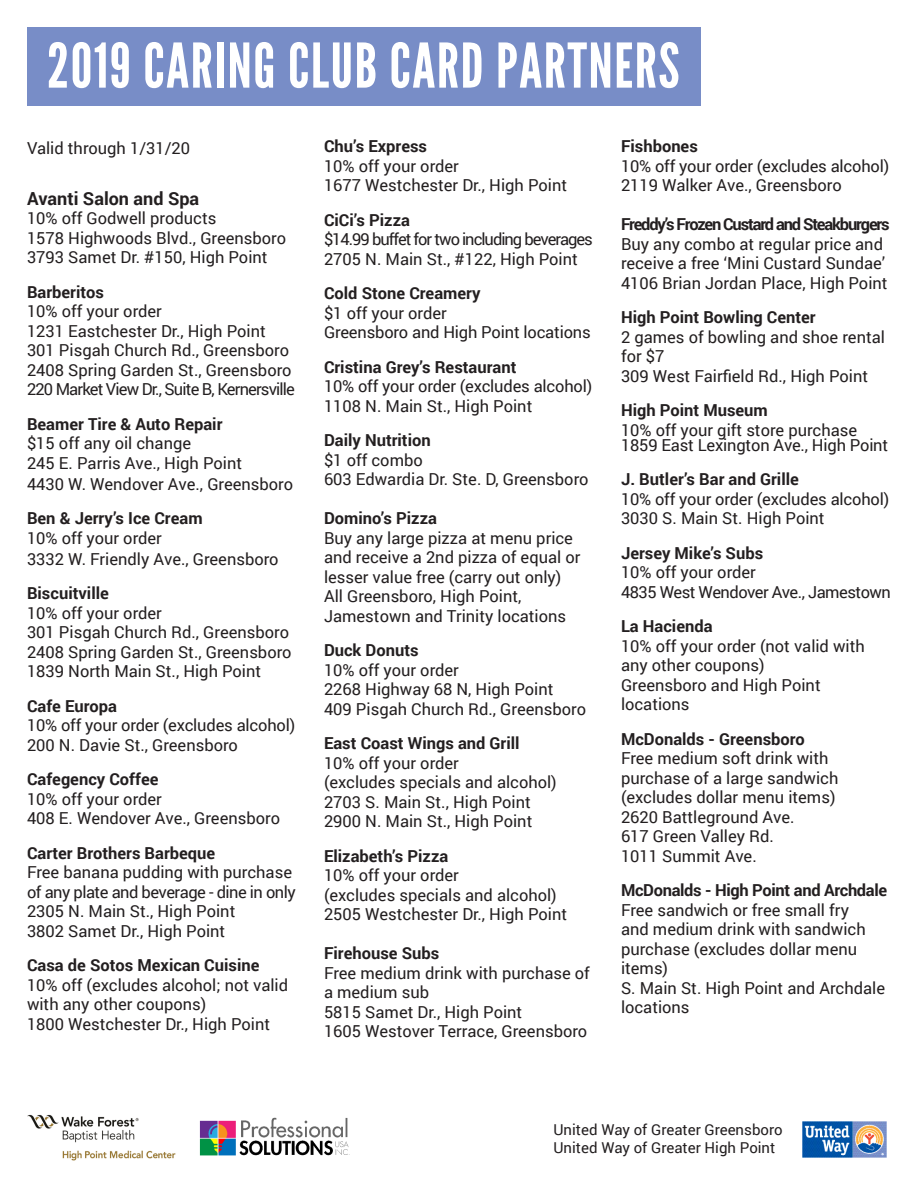
<style>
.page{position:relative;width:918px;height:1188px;background:#fff}
.page>*{position:absolute;margin:0;border:0;box-sizing:border-box;transform-origin:0 0}
.t1{font:61.5px "League Gothic";letter-spacing:.025em;color:#fff}
.t2{font:700 18px "Roboto";color:#231f20}
.t3{font:16.5px/19.5px "Roboto";color:#231f20}
.t4{font:700 16.5px "Roboto";color:#231f20}
.t5{font:16.5px/34.5px "Roboto";letter-spacing:-.05em;color:#231f20}
.t6{font:16.5px "Roboto";letter-spacing:-.06em;color:#231f20}
.t7{font:700 16.5px "Roboto";letter-spacing:-.07em;color:#231f20}
.t8{font:16.5px "Roboto";letter-spacing:-.03em;color:#231f20}
.t9{font:700 16.5px "Roboto";letter-spacing:-.02em;color:#231f20}
.t10{font:15px "Roboto";color:#231f20}
.s1{font-weight:700}
</style>
<div class="page">
<div style="left:27px;top:27px;width:673px;height:78px;background:#788dc7"></div>
<img style="left:200px;top:1117px;width:150px;height:39px">
<img style="left:27px;top:1114px;width:149px;height:47px">
<img style="left:802px;top:1121px;width:85px;height:37px">
<p class="t1" style="left:47px;top:29px;width:634px">2019 CARING CLUB CARD PARTNERS</p>
<p class="t3" style="left:27px;top:138px;width:165px">Valid through 1/31/20</p>
<p class="t2" style="left:27px;top:186px;width:174px">Avanti Salon and Spa</p>
<p class="t3" style="left:27px;top:208px;width:191px">10% off Godwell products</p>
<p class="t3" style="left:27px;top:228px;width:261px">1578 Highwoods Blvd., Greensboro<br>3793 Samet Dr. #150, High Point</p>
<p class="t3" style="left:27px;top:282px;width:136px"><span class="s1">Barberitos<br></span>10% off your order</p>
<p class="t3" style="left:27px;top:321px;width:240px">1231 Eastchester Dr., High Point</p>
<p class="t3" style="left:27px;top:340px;width:264px">301 Pisgah Church Rd., Greensboro</p>
<p class="t3" style="left:27px;top:360px;width:266px">2408 Spring Garden St., Greensboro</p>
<p class="t5" style="left:27px;top:372px;width:269px">220 Market View Dr., Suite B, Kernersville<br><span class="s1">Beamer Tire &amp; Auto Repair</span></p>
<p class="t3" style="left:27px;top:433px;width:166px">$15 off any oil change</p>
<p class="t3" style="left:27px;top:453px;width:217px">245 E. Parris Ave., High Point</p>
<p class="t3" style="left:27px;top:466px;width:268px;line-height:34.5px">4430 W. Wendover Ave., Greensboro<br><span class="s1">Ben &amp; Jerry’s Ice Cream</span></p>
<p class="t3" style="left:27px;top:528px;width:136px">10% off your order</p>
<p class="t3" style="left:27px;top:541px;width:253px;line-height:34.5px">3332 W. Friendly Ave., Greensboro<br><span class="s1">Biscuitville</span></p>
<p class="t3" style="left:27px;top:603px;width:136px">10% off your order</p>
<p class="t3" style="left:27px;top:622px;width:264px">301 Pisgah Church Rd., Greensboro</p>
<p class="t3" style="left:27px;top:642px;width:266px">2408 Spring Garden St., Greensboro</p>
<p class="t3" style="left:27px;top:654px;width:236px;line-height:34.5px">1839 North Main St., High Point<br><span class="s1">Cafe Europa</span></p>
<p class="t3" style="left:27px;top:715px;width:270px">10% off your order (excludes alcohol)</p>
<p class="t3" style="left:27px;top:727px;width:212px;line-height:34.5px">200 N. Davie St., Greensboro<br><span class="s1">Cafegency Coffee</span></p>
<p class="t3" style="left:27px;top:789px;width:136px">10% off your order</p>
<p class="t3" style="left:27px;top:801px;width:255px;line-height:34.5px">408 E. Wendover Ave., Greensboro<br><span class="s1">Carter Brothers Barbeque</span></p>
<p class="t3" style="left:27px;top:862px;width:270px">Free banana pudding with purchase of any plate and beverage - dine in only</p>
<p class="t3" style="left:27px;top:901px;width:210px">2305 N. Main St., High Point</p>
<p class="t3" style="left:27px;top:921px;width:200px">3802 Samet Dr., High Point</p>
<p class="t4" style="left:27px;top:954px;width:234px">Casa de Sotos Mexican Cuisine</p>
<p class="t3" style="left:27px;top:975px;width:263px">10% off (excludes alcohol; not valid with any other coupons)</p>
<p class="t3" style="left:27px;top:1014px;width:245px">1800 Westchester Dr., High Point</p>
<p class="t4" style="left:324px;top:135px;width:105px">Chu’s Express</p>
<p class="t3" style="left:324px;top:156px;width:136px">10% off your order</p>
<p class="t3" style="left:324px;top:175px;width:245px">1677 Westchester Dr., High Point</p>
<p class="t4" style="left:324px;top:208px;width:87px">CiCi’s Pizza</p>
<p class="t6" style="left:324px;top:228px;width:270px">$14.99 buffet for two including beverages</p>
<p class="t3" style="left:324px;top:249px;width:255px">2705 N. Main St., #122, High Point</p>
<p class="t4" style="left:324px;top:282px;width:158px">Cold Stone Creamery</p>
<p class="t3" style="left:324px;top:303px;width:124px">$1 off your order</p>
<p class="t3" style="left:324px;top:322px;width:268px">Greensboro and High Point locations</p>
<p class="t4" style="left:324px;top:355px;width:194px">Cristina Grey’s Restaurant</p>
<p class="t3" style="left:324px;top:376px;width:270px">10% off your order (excludes alcohol)</p>
<p class="t3" style="left:324px;top:396px;width:210px">1108 N. Main St., High Point</p>
<p class="t4" style="left:324px;top:429px;width:108px">Daily Nutrition</p>
<p class="t3" style="left:324px;top:450px;width:100px">$1 off combo</p>
<p class="t3" style="left:324px;top:469px;width:266px">603 Edwardia Dr. Ste. D, Greensboro</p>
<p class="t4" style="left:324px;top:507px;width:115px">Domino’s Pizza</p>
<p class="t3" style="left:324px;top:528px;width:258px">Buy any large pizza at menu price and receive a 2nd pizza of equal or lesser value free (carry out only)</p>
<p class="t3" style="left:324px;top:586px;width:199px">All Greensboro, High Point,</p>
<p class="t3" style="left:324px;top:606px;width:244px">Jamestown and Trinity locations</p>
<p class="t4" style="left:324px;top:639px;width:96px">Duck Donuts</p>
<p class="t3" style="left:324px;top:660px;width:136px">10% off your order</p>
<p class="t3" style="left:324px;top:679px;width:231px">2268 Highway 68 N, High Point</p>
<p class="t3" style="left:324px;top:699px;width:264px">409 Pisgah Church Rd., Greensboro</p>
<p class="t4" style="left:324px;top:732px;width:197px">East Coast Wings and Grill</p>
<p class="t3" style="left:324px;top:753px;width:136px">10% off your order</p>
<p class="t3" style="left:324px;top:772px;width:234px">(excludes specials and alcohol)</p>
<p class="t3" style="left:324px;top:792px;width:208px">2703 S. Main St., High Point</p>
<p class="t3" style="left:324px;top:811px;width:210px">2900 N. Main St., High Point</p>
<p class="t4" style="left:324px;top:844px;width:126px">Elizabeth’s Pizza</p>
<p class="t3" style="left:324px;top:865px;width:234px">10% off your order<br>(excludes specials and alcohol)</p>
<p class="t3" style="left:324px;top:904px;width:245px">2505 Westchester Dr., High Point</p>
<p class="t4" style="left:324px;top:942px;width:117px">Firehouse Subs</p>
<p class="t3" style="left:324px;top:963px;width:267px">Free medium drink with purchase of a medium sub</p>
<p class="t3" style="left:324px;top:1002px;width:200px">5815 Samet Dr., High Point</p>
<p class="t3" style="left:324px;top:1021px;width:265px">1605 Westover Terrace, Greensboro</p>
<p class="t4" style="left:621px;top:135px;width:78px">Fishbones</p>
<p class="t3" style="left:621px;top:156px;width:270px">10% off your order (excludes alcohol)</p>
<p class="t3" style="left:621px;top:175px;width:222px">2119 Walker Ave., Greensboro</p>
<p class="t7" style="left:621px;top:213px;width:270px">Freddy’s Frozen Custard and Steakburgers</p>
<p class="t3" style="left:621px;top:234px;width:266px">Buy any combo at regular price and receive a free ‘Mini Custard Sundae’</p>
<p class="t3" style="left:621px;top:273px;width:268px">4106 Brian Jordan Place, High Point</p>
<p class="t4" style="left:621px;top:306px;width:196px">High Point Bowling Center</p>
<p class="t3" style="left:621px;top:327px;width:265px">2 games of bowling and shoe rental for $7</p>
<p class="t3" style="left:621px;top:366px;width:249px">309 West Fairfield Rd., High Point</p>
<p class="t4" style="left:621px;top:399px;width:148px">High Point Museum</p>
<p class="t3" style="left:621px;top:420px;width:238px">10% off your gift store purchase</p>
<p class="t3" style="left:621px;top:435px;width:269px">1859 East Lexington Ave., High Point</p>
<p class="t4" style="left:621px;top:468px;width:179px">J. Butler’s Bar and Grille</p>
<p class="t3" style="left:621px;top:489px;width:270px">10% off your order (excludes alcohol)</p>
<p class="t3" style="left:621px;top:508px;width:205px">3030 S. Main St. High Point</p>
<p class="t4" style="left:621px;top:541px;width:144px">Jersey Mike’s Subs</p>
<p class="t3" style="left:621px;top:562px;width:136px">10% off your order</p>
<p class="t8" style="left:621px;top:580px;width:272px">4835 West Wendover Ave., Jamestown</p>
<p class="t4" style="left:621px;top:615px;width:93px">La Hacienda</p>
<p class="t3" style="left:621px;top:636px;width:245px">10% off your order (not valid with any other coupons)</p>
<p class="t3" style="left:621px;top:675px;width:201px">Greensboro and High Point locations</p>
<p class="t4" style="left:621px;top:727px;width:185px">McDonalds - Greensboro</p>
<p class="t3" style="left:621px;top:748px;width:219px">Free medium soft drink with purchase of a large sandwich (excludes dollar menu items)</p>
<p class="t3" style="left:621px;top:807px;width:175px">2620 Battleground Ave.</p>
<p class="t3" style="left:621px;top:826px;width:154px">617 Green Valley Rd.</p>
<p class="t3" style="left:621px;top:846px;width:137px">1011 Summit Ave.</p>
<p class="t9" style="left:621px;top:879px;width:268px">McDonalds - High Point and Archdale</p>
<p class="t3" style="left:621px;top:900px;width:246px">Free sandwich or free small fry and medium drink with sandwich purchase (excludes dollar menu items)</p>
<p class="t3" style="left:621px;top:978px;width:266px">S. Main St. High Point and Archdale locations</p>
<p class="t10" style="left:554px;top:1119px;width:231px">United Way of Greater Greensboro</p>
<p class="t10" style="left:554px;top:1137px;width:223px">United Way of Greater High Point</p>
</div>
